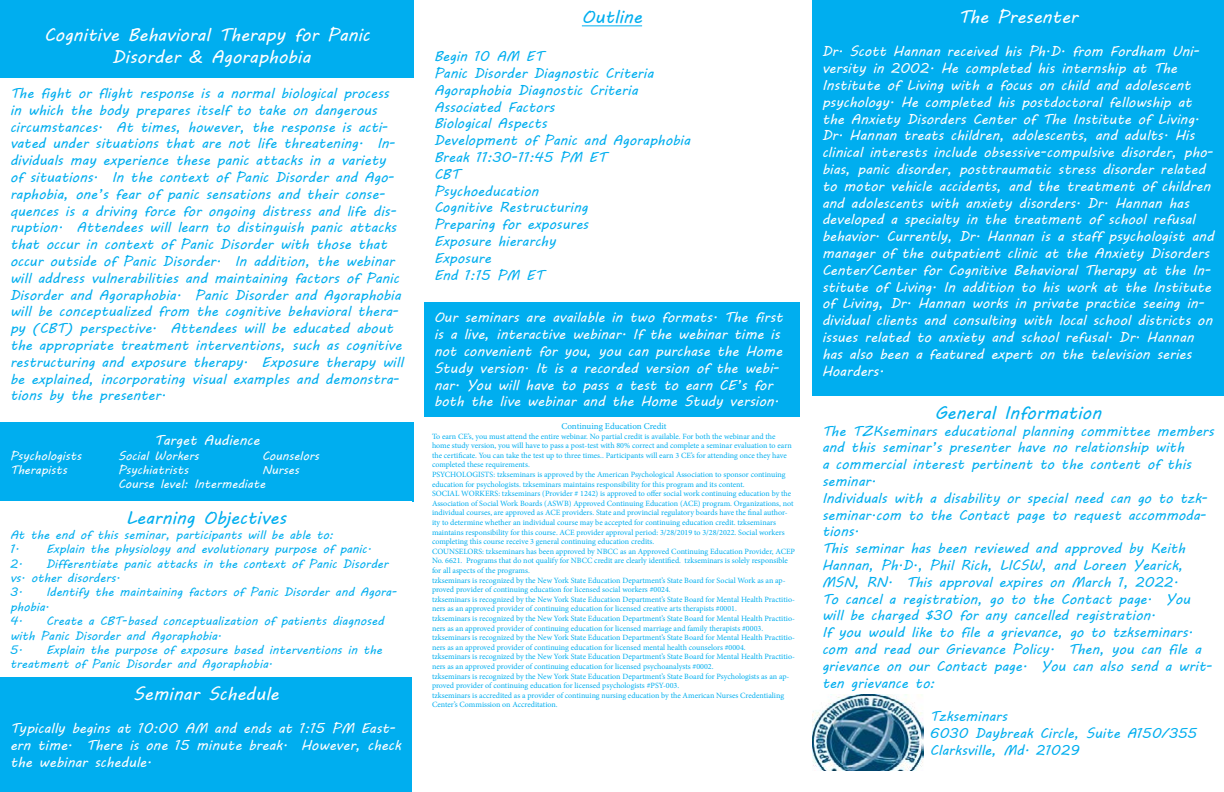
<style>
.page{position:relative;width:1224px;height:792px;background:#fff}
.page>*{position:absolute;margin:0;border:0;box-sizing:border-box;transform-origin:0 0}
.t1{font:18px/21.6px "MV Boli";color:#fff;text-align:center}
.t2{font:18px "MV Boli";color:#00aeef}
.t3{font:14px/16.8px "MV Boli";color:#00aeef}
.t4{font:14px/16.8px "MV Boli";color:#fff}
.t5{font:12px/14.4px "MV Boli";color:#00aeef}
.t6{font:12px/14.4px "MV Boli";color:#fff}
.t7{font:9px "Minion Pro";color:#00aeef}
.t8{font:8px/9.6px "Minion Pro";color:#00aeef}
</style>
<div class="page">
<div style="left:0;top:0;width:414px;height:78px;background:#00aeef"></div>
<div style="left:0;top:422px;width:414px;height:80px;background:#00aeef"></div>
<div style="left:0;top:677px;width:412px;height:115px;background:#00aeef"></div>
<hr style="left:582px;top:25px;width:60px;height:1px;background:#00aeef">
<div style="left:812px;top:0;width:412px;height:396px;background:#00aeef"></div>
<div style="left:424px;top:302px;width:376px;height:114px;background:#00aeef"></div>
<img style="left:812px;top:695px;width:112px;height:76px">
<h1 class="t1" style="left:44px;top:24px;width:327px">Cognitive Behavioral Therapy for Panic<br>Disorder &amp; Agoraphobia</h1>
<p class="t3" style="left:10px;top:85px;width:395px">The fight or flight response is a normal biological process in which the body prepares itself to take on dangerous circumstances. At times, however, the response is acti&shy;vated under situations that are not life threatening. In&shy;dividuals may experience these panic attacks in a variety<br>of situations. In the context of Panic Disorder and Ago&shy;raphobia, one’s fear of panic sensations and their conse&shy;quences is a driving force for ongoing distress and life dis&shy;ruption. Attendees will learn to distinguish panic attacks that occur in context of Panic Disorder with those that occur outside of Panic Disorder. In addition, the webinar will address vulnerabilities and maintaining factors of Panic Disorder and Agoraphobia. Panic Disorder and Agoraphobia will be conceptualized from the cognitive behavioral thera&shy;py (CBT) perspective. Attendees will be educated about the appropriate treatment interventions, such as cognitive restructuring and exposure therapy. Exposure therapy will be explained, incorporating visual examples and demonstra&shy;tions by the presenter.</p>
<h2 class="t4" style="left:154px;top:432px;width:107px">Target Audience</h2>
<h3 class="t6" style="left:10px;top:448px;width:73px">Psychologists</h3>
<h3 class="t6" style="left:118px;top:448px;width:82px">Social Workers</h3>
<h3 class="t6" style="left:262px;top:448px;width:59px">Counselors</h3>
<h3 class="t6" style="left:10px;top:462px;width:59px">Therapists</h3>
<h3 class="t6" style="left:118px;top:462px;width:72px">Psychiatrists</h3>
<h3 class="t6" style="left:118px;top:462px;width:183px;text-indent:144px">Nurses<br>Course level: Intermediate</h3>
<h1 class="t2" style="left:126px;top:506px;width:162px">Learning Objectives</h1>
<h3 class="t5" style="left:10px;top:527px;width:325px">At the end of this seminar, participants will be able to:</h3>
<h3 class="t5" style="left:10px;top:542px;width:363px">1. Explain the physiology and evolutionary purpose of panic.</h3>
<h3 class="t5" style="left:10px;top:556px;width:380px">2. Differentiate panic attacks in the context of Panic Disorder vs. other disorders.</h3>
<h3 class="t5" style="left:10px;top:585px;width:388px">3. Identify the maintaining factors of Panic Disorder and Agora&shy;phobia.</h3>
<h3 class="t5" style="left:10px;top:614px;width:375px">4. Create a CBT-based conceptualization of patients diagnosed with Panic Disorder and Agoraphobia.</h3>
<h3 class="t5" style="left:10px;top:642px;width:374px">5. Explain the purpose of exposure based interventions in the treatment of Panic Disorder and Agoraphobia.</h3>
<h1 class="t1" style="left:133px;top:683px;width:147px">Seminar Schedule</h1>
<h2 class="t4" style="left:10px;top:720px;width:392px">Typically begins at 10:00 AM and ends at 1:15 PM East&shy;ern time. There is one 15 minute break. However, check the webinar schedule.</h2>
<h1 class="t2" style="left:582px;top:4px;width:62px">Outline</h1>
<p class="t3" style="left:434px;top:48px;width:258px">Begin 10 AM ET<br>Panic Disorder Diagnostic Criteria<br>Agoraphobia Diagnostic Criteria<br>Associated Factors<br>Biological Aspects<br>Development of Panic and Agoraphobia<br>Break 11:30-11:45 PM ET<br>CBT<br>Psychoeducation<br>Cognitive Restructuring<br>Preparing for exposures<br>Exposure hierarchy<br>Exposure<br>End 1:15 PM ET</p>
<p class="t4" style="left:434px;top:309px;width:350px">Our seminars are available in two formats. The first is a live, interactive webinar. If the webinar time is not convenient for you, you can purchase the Home Study version. It is a recorded version of the webi&shy;nar. You will have to pass a test to earn CE’s for both the live webinar and the Home Study version.</p>
<p class="t7" style="left:561px;top:420px;width:107px">Continuing Education Credit</p>
<p class="t8" style="left:432px;top:431px;width:365px">To earn CE’s, you must attend the entire webinar. No partial credit is available. For both the webinar and the home study version, you will have to pass a post-test with 80% correct and complete a seminar evaluation to earn the certificate. You can take the test up to three times.. Participants will earn 3 CE’s for attending once they have completed these requirements.<br>PSYCHOLOGISTS: tzkseminars is approved by the American Psychological Association to sponsor continuing education for psychologists. tzkseminars maintains responsibility for this program and its content.<br>SOCIAL WORKERS: tzkseminars (Provider # 1242) is approved to offer social work continuing education by the Association of Social Work Boards (ASWB) Approved Continuing Education (ACE) program. Organizations, not individual courses, are approved as ACE providers. State and provincial regulatory boards have the final author&shy;ity to determine whether an individual course may be accepted for continuing education credit. tzkseminars maintains responsibility for this course. ACE provider approval period: 3/28/2019 to 3/28/2022. Social workers completing this course receive 3 general continuing education credits.<br>COUNSELORS: tzkseminars has been approved by NBCC as an Approved Continuing Education Provider, ACEP No. 6621. Programs that do not qualify for NBCC credit are clearly identified. tzkseminars is solely responsible for all aspects of the programs.<br>tzkseminars is recognized by the New York State Education Department’s State Board for Social Work as an ap&shy;proved provider of continuing education for licensed social workers #0024.<br>tzkseminars is recognized by the New York State Education Department’s State Board for Mental Health Practitio&shy;ners as an approved provider of continuing education for licensed creative arts therapists #0001.<br>tzkseminars is recognized by the New York State Education Department’s State Board for Mental Health Practitio&shy;ners as an approved provider of continuing education for licensed marriage and family therapists #0003. tzkseminars is recognized by the New York State Education Department’s State Board for Mental Health Practitio&shy;ners as an approved provider of continuing education for licensed mental health counselors #0004.<br>tzkseminars is recognized by the New York State Education Department’s State Board for Mental Health Practitio&shy;ners as an approved provider of continuing education for licensed psychoanalysts #0002.<br>tzkseminars is recognized by the New York State Education Department’s State Board for Psychologists as an ap&shy;proved provider of continuing education for licensed psychologists #PSY-003.<br>tzkseminars is accredited as a provider of continuing nursing education by the American Nurses Credentialing Center’s Commission on Accreditation.</p>
<h1 class="t1" style="left:958px;top:6px;width:121px">The Presenter</h1>
<p class="t4" style="left:822px;top:43px;width:393px">Dr. Scott Hannan received his Ph.D. from Fordham Uni&shy;versity in 2002. He completed his internship at The Institute of Living with a focus on child and adolescent psychology. He completed his postdoctoral fellowship at the Anxiety Disorders Center of The Institute of Living.<br>Dr. Hannan treats children, adolescents, and adults. His clinical interests include obsessive-compulsive disorder, pho&shy;bias, panic disorder, posttraumatic stress disorder related to motor vehicle accidents, and the treatment of children and adolescents with anxiety disorders. Dr. Hannan has developed a specialty in the treatment of school refusal behavior. Currently, Dr. Hannan is a staff psychologist and manager of the outpatient clinic at the Anxiety Disorders Center/Center for Cognitive Behavioral Therapy at the In&shy;stitute of Living. In addition to his work at the Institute of Living, Dr. Hannan works in private practice seeing in&shy;dividual clients and consulting with local school districts on issues related to anxiety and school refusal. Dr. Hannan has also been a featured expert on the television series Hoarders.</p>
<h1 class="t2" style="left:935px;top:400px;width:168px">General Information</h1>
<p class="t3" style="left:822px;top:422px;width:394px">The TZKseminars educational planning committee members and this seminar’s presenter have no relationship with<br>a commercial interest pertinent to the content of this seminar.<br>Individuals with a disability or special need can go to tzk&shy;seminar.com to the Contact page to request accommoda&shy;tions.<br>This seminar has been reviewed and approved by Keith Hannan, Ph.D., Phil Rich, LICSW, and Loreen Yearick, MSN, RN. This approval expires on March 1, 2022.<br>To cancel a registration, go to the Contact page. You will be charged $30 for any cancelled registration.<br>If you would like to file a grievance, go to tzkseminars. com and read our Grievance Policy. Then, you can file a grievance on our Contact page. You can also send a writ&shy;ten grievance to:</p>
<h2 class="t3" style="left:930px;top:708px;width:268px">Tzkseminars<br>6030 Daybreak Circle, Suite A150/355<br>Clarksville, Md. 21029</h2>
</div>
